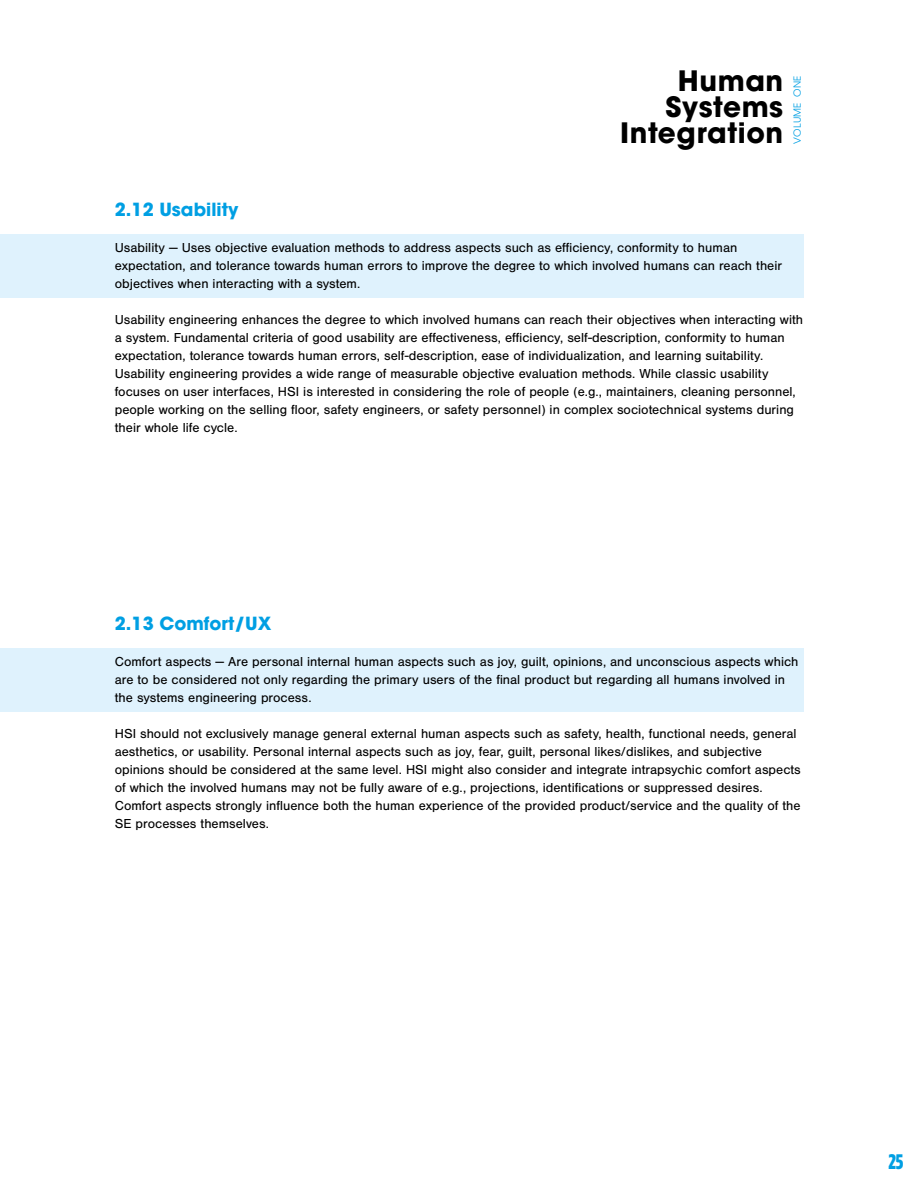
<style>
.page{position:relative;width:918px;height:1188px;background:#fff}
.page>*{position:absolute;margin:0;border:0;box-sizing:border-box;transform-origin:0 0}
.t1{font:700 27.9px/26.1px "ITC Avant Garde Pro";letter-spacing:.02em;color:#000;text-align:right}
.t2{font:900 21px "Gotham Condensed";color:#009fe3}
.t3{font:700 18px "ITC Avant Garde Pro";color:#009fe3}
.t4{font:13.5px/18px "Nimbus San";color:#000}
.t5{font:9.75px "ITC Avant Garde Pro";letter-spacing:.02em;color:#009fe3}
</style>
<div class="page">
<div style="left:0;top:648px;width:803px;height:63px;background:#dff2fd"></div>
<div style="left:0;top:234px;width:803px;height:63px;background:#dff2fd"></div>
<h1 class="t1" style="left:620px;top:67px;width:164px">Human<br>Systems<br>Integration</h1>
<p class="t5" style="left:791px;top:144px;width:70px;rotate:-90deg">VOLUME ONE</p>
<h3 class="t3" style="left:115px;top:197px;width:125px">2.12 Usability</h3>
<p class="t4" style="left:115px;top:239px;width:669px">Usability — Uses objective evaluation methods to address aspects such as efficiency, conformity to human expectation, and tolerance towards human errors to improve the degree to which involved humans can reach their objectives when interacting with a system.</p>
<p class="t4" style="left:115px;top:311px;width:690px">Usability engineering enhances the degree to which involved humans can reach their objectives when interacting with a system. Fundamental criteria of good usability are effectiveness, efficiency, self-description, conformity to human expectation, tolerance towards human errors, self-description, ease of individualization, and learning suitability.<br>Usability engineering provides a wide range of measurable objective evaluation methods. While classic usability focuses on user interfaces, HSI is interested in considering the role of people (e.g., maintainers, cleaning personnel, people working on the selling floor, safety engineers, or safety personnel) in complex sociotechnical systems during their whole life cycle.</p>
<h3 class="t3" style="left:115px;top:611px;width:158px">2.13 Comfort/UX</h3>
<p class="t4" style="left:115px;top:653px;width:685px">Comfort aspects — Are personal internal human aspects such as joy, guilt, opinions, and unconscious aspects which are to be considered not only regarding the primary users of the final product but regarding all humans involved in the systems engineering process.</p>
<p class="t4" style="left:115px;top:725px;width:687px">HSI should not exclusively manage general external human aspects such as safety, health, functional needs, general aesthetics, or usability. Personal internal aspects such as joy, fear, guilt, personal likes/dislikes, and subjective opinions should be considered at the same level. HSI might also consider and integrate intrapsychic comfort aspects of which the involved humans may not be fully aware of e.g., projections, identifications or suppressed desires.<br>Comfort aspects strongly influence both the human experience of the provided product/service and the quality of the SE processes themselves.</p>
<h2 class="t2" style="left:888px;top:1150px;width:17px">25</h2>
</div>
